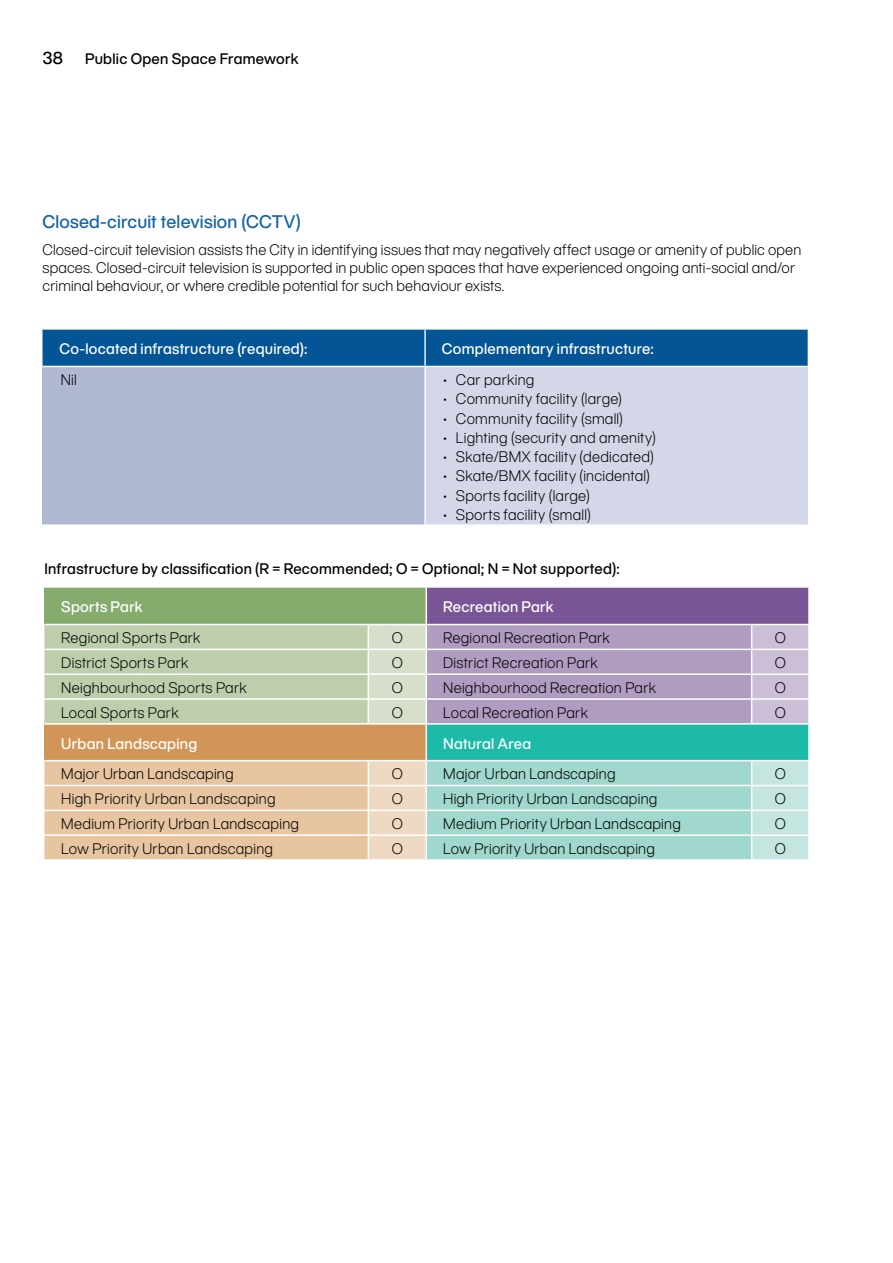
<style>
.page{position:relative;width:893px;height:1263px;background:#fff}
.page>*{position:absolute;margin:0;border:0;box-sizing:border-box;transform-origin:0 0}
.t1{font:500 18px "Helvetica Now Display";letter-spacing:.01em;color:#1564a0}
.t2{font:500 17.1px "Helvetica Now Display";color:#000}
.t3{font:300 15px/18px "Helvetica Now Display";letter-spacing:.015em;color:#000}
.t4{font:500 15px "Helvetica Now Display";letter-spacing:.02em;color:#fff}
.t5{font:500 15px "Helvetica Now Display";letter-spacing:.02em;color:#000}
</style>
<div class="page">
<div style="left:43px;top:330px;width:765px;height:36px;background:#035595"></div>
<div style="left:43px;top:366px;width:382px;height:159px;background:#b0b8d4"></div>
<div style="left:425px;top:366px;width:383px;height:159px;background:#d4d7e7"></div>
<hr style="left:424px;top:330px;width:2px;height:36px;background:#fff">
<hr style="left:424px;top:367px;width:2px;height:157px;background:#fff">
<hr style="left:43px;top:366px;width:382px;height:1px;background:#fff">
<hr style="left:425px;top:366px;width:383px;height:1px;background:#fff">
<hr style="left:43px;top:524px;width:382px;height:2px;background:#fff">
<hr style="left:425px;top:524px;width:383px;height:2px;background:#fff">
<div style="left:44px;top:587px;width:382px;height:37px;background:#85ab6d"></div>
<div style="left:426px;top:587px;width:383px;height:37px;background:#7a5595"></div>
<div style="left:44px;top:724px;width:382px;height:37px;background:#d19657"></div>
<div style="left:426px;top:724px;width:383px;height:37px;background:#1dbaa7"></div>
<hr style="left:44px;top:586px;width:324px;height:2px;background:#fff">
<hr style="left:368px;top:586px;width:58px;height:2px;background:#fff">
<hr style="left:44px;top:723px;width:324px;height:2px;background:#fff">
<hr style="left:368px;top:723px;width:58px;height:2px;background:#fff">
<hr style="left:44px;top:760px;width:324px;height:1px;background:#fff">
<hr style="left:426px;top:586px;width:326px;height:2px;background:#fff">
<hr style="left:426px;top:588px;width:1px;height:36px;background:#fff">
<hr style="left:752px;top:586px;width:58px;height:2px;background:#fff">
<hr style="left:808px;top:588px;width:2px;height:36px;background:#fff">
<svg style="left:44px;top:624px;width:765px;height:100px;background:#bfbdbf"></svg>
<hr style="left:808px;top:700px;width:2px;height:23px;background:#fff">
<hr style="left:426px;top:723px;width:326px;height:2px;background:#fff">
<hr style="left:426px;top:725px;width:1px;height:35px;background:#fff">
<hr style="left:752px;top:723px;width:58px;height:2px;background:#fff">
<hr style="left:808px;top:725px;width:2px;height:35px;background:#fff">
<hr style="left:426px;top:760px;width:326px;height:1px;background:#fff">
<hr style="left:752px;top:760px;width:58px;height:1px;background:#fff">
<hr style="left:368px;top:760px;width:58px;height:1px;background:#fff">
<svg style="left:44px;top:761px;width:765px;height:99px;background:#cad4bf"></svg>
<hr style="left:368px;top:859px;width:58px;height:2px;background:#fff">
<p class="t2" style="left:43px;top:46px;width:22px">38</p>
<p class="t5" style="left:85px;top:48px;width:215px">Public Open Space Framework</p>
<p class="t1" style="left:43px;top:210px;width:260px">Closed-circuit television (CCTV)</p>
<p class="t3" style="left:43px;top:240px;width:760px">Closed-circuit television assists the City in identifying issues that may negatively affect usage or amenity of public open spaces. Closed-circuit television is supported in public open spaces that have experienced ongoing anti-social and/or criminal behaviour, or where credible potential for such behaviour exists.</p>
<p class="t4" style="left:59px;top:339px;width:250px">Co-located infrastructure (required):</p>
<p class="t4" style="left:442px;top:339px;width:213px">Complementary infrastructure:</p>
<p class="t3" style="left:61px;top:370px;width:18px">Nil</p>
<p class="t3" style="left:443px;top:370px;width:93px">• Car parking</p>
<p class="t3" style="left:443px;top:390px;width:180px">• Community facility (large)</p>
<p class="t3" style="left:443px;top:409px;width:181px">• Community facility (small)</p>
<p class="t3" style="left:443px;top:428px;width:214px">• Lighting (security and amenity)</p>
<p class="t3" style="left:443px;top:447px;width:212px">• Skate/BMX facility (dedicated)</p>
<p class="t3" style="left:443px;top:467px;width:208px">• Skate/BMX facility (incidental)</p>
<p class="t3" style="left:443px;top:486px;width:148px">• Sports facility (large)</p>
<p class="t3" style="left:443px;top:505px;width:149px">• Sports facility (small)</p>
<p class="t5" style="left:44px;top:559px;width:577px">Infrastructure by classification (R = Recommended; O = Optional; N = Not supported):</p>
<p class="t4" style="left:61px;top:597px;width:83px">Sports Park</p>
<p class="t4" style="left:443px;top:597px;width:112px">Recreation Park</p>
<p class="t3" style="left:61px;top:629px;width:141px">Regional Sports Park</p>
<p class="t3" style="left:392px;top:629px;width:13px">O</p>
<p class="t3" style="left:443px;top:629px;width:168px">Regional Recreation Park</p>
<p class="t3" style="left:775px;top:629px;width:13px">O</p>
<p class="t3" style="left:61px;top:653px;width:129px">District Sports Park</p>
<p class="t3" style="left:392px;top:653px;width:13px">O</p>
<p class="t3" style="left:443px;top:653px;width:156px">District Recreation Park</p>
<p class="t3" style="left:775px;top:653px;width:13px">O</p>
<p class="t3" style="left:61px;top:678px;width:187px">Neighbourhood Sports Park</p>
<p class="t3" style="left:392px;top:678px;width:13px">O</p>
<p class="t3" style="left:443px;top:678px;width:214px">Neighbourhood Recreation Park</p>
<p class="t3" style="left:775px;top:678px;width:13px">O</p>
<p class="t3" style="left:61px;top:703px;width:119px">Local Sports Park</p>
<p class="t3" style="left:392px;top:703px;width:13px">O</p>
<p class="t3" style="left:443px;top:703px;width:146px">Local Recreation Park</p>
<p class="t3" style="left:775px;top:703px;width:13px">O</p>
<p class="t4" style="left:61px;top:733px;width:137px">Urban Landscaping</p>
<p class="t4" style="left:443px;top:733px;width:90px">Natural Area</p>
<p class="t3" style="left:61px;top:765px;width:174px">Major Urban Landscaping</p>
<p class="t3" style="left:392px;top:765px;width:13px">O</p>
<p class="t3" style="left:443px;top:765px;width:174px">Major Urban Landscaping</p>
<p class="t3" style="left:775px;top:765px;width:13px">O</p>
<p class="t3" style="left:61px;top:789px;width:216px">High Priority Urban Landscaping</p>
<p class="t3" style="left:392px;top:789px;width:13px">O</p>
<p class="t3" style="left:443px;top:789px;width:216px">High Priority Urban Landscaping</p>
<p class="t3" style="left:775px;top:789px;width:13px">O</p>
<p class="t3" style="left:61px;top:814px;width:239px">Medium Priority Urban Landscaping</p>
<p class="t3" style="left:392px;top:814px;width:13px">O</p>
<p class="t3" style="left:443px;top:814px;width:239px">Medium Priority Urban Landscaping</p>
<p class="t3" style="left:775px;top:814px;width:13px">O</p>
<p class="t3" style="left:61px;top:839px;width:213px">Low Priority Urban Landscaping</p>
<p class="t3" style="left:392px;top:839px;width:13px">O</p>
<p class="t3" style="left:443px;top:839px;width:213px">Low Priority Urban Landscaping</p>
<p class="t3" style="left:775px;top:839px;width:13px">O</p>
</div>
